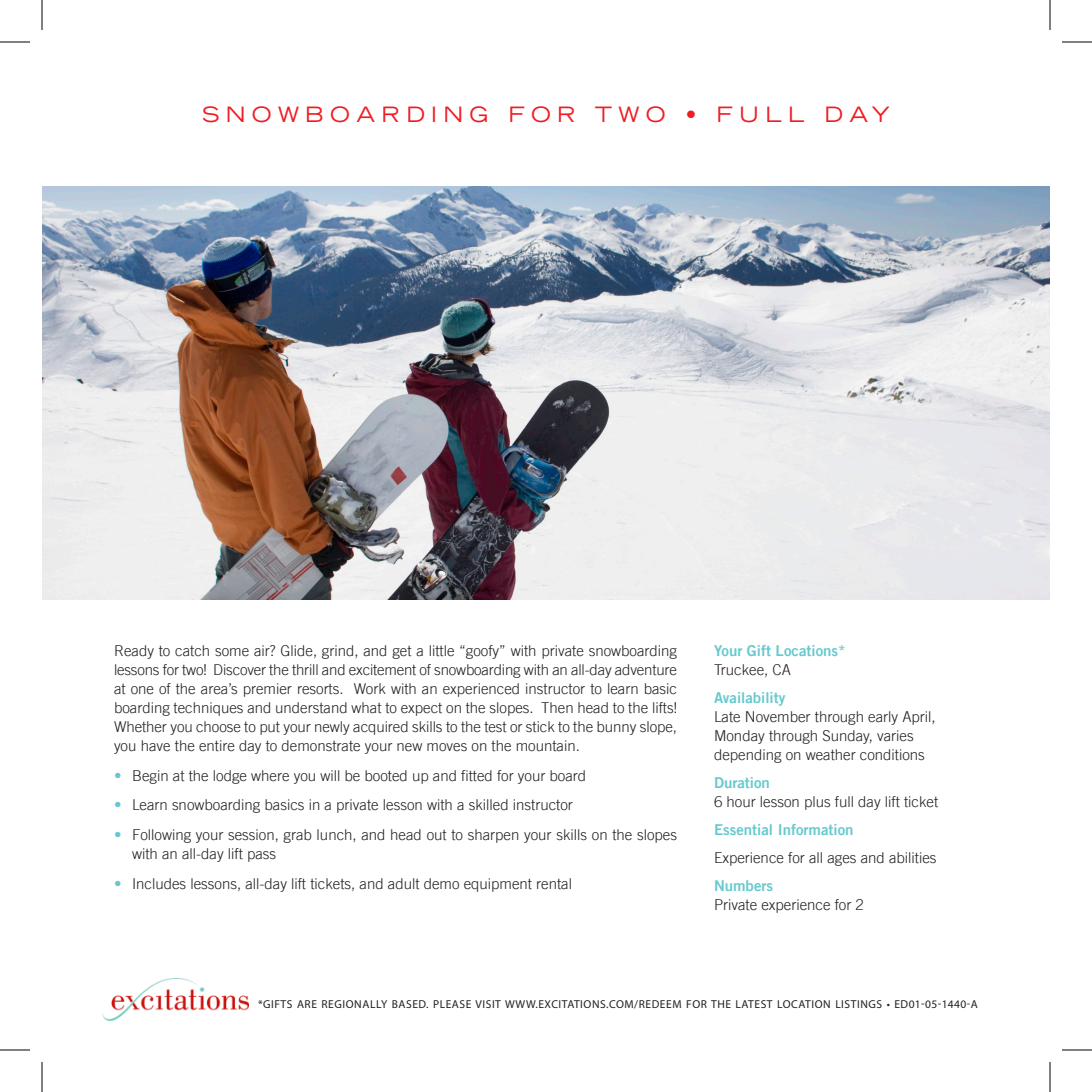
<style>
.page{position:relative;width:1092px;height:1092px;background:#fff}
.page>*{position:absolute;margin:0;border:0;box-sizing:border-box;transform-origin:0 0}
.Head{font:expanded 21px "Trade Gothic LT";letter-spacing:.3em;color:#ee1d23}
.t1{font:300 15px/19px "Trade Gothic LT";color:#231f20}
.t2{font:15px/19px "Trade Gothic LT Bold Two";color:#67c9cf}
.t3{font:300 15px/29.8px "Trade Gothic LT";color:#67c9cf;text-align:justify}
.t4{font:11.6px "Myriad Pro";letter-spacing:.05em;color:#231f20}
.s1{font-family:"Trade Gothic LT";font-weight:300;color:#231f20}
.s2{font-family:"Trade Gothic LT Bold Two";font-weight:400;color:#67c9cf}
</style>
<div class="page">
<img style="left:102px;top:978px;width:147px;height:42px">
<img style="left:42px;top:186px;width:1008px;height:414px">
<hr style="left:0;top:42px;width:30px;height:1px;background:#000">
<hr style="left:1062px;top:42px;width:30px;height:1px;background:#000">
<hr style="left:0;top:1050px;width:30px;height:1px;background:#000">
<hr style="left:1062px;top:1050px;width:30px;height:1px;background:#000">
<hr style="left:42px;top:0;width:1px;height:30px;background:#000">
<hr style="left:42px;top:1062px;width:1px;height:30px;background:#000">
<hr style="left:1050px;top:0;width:1px;height:30px;background:#000">
<hr style="left:1050px;top:1062px;width:1px;height:30px;background:#000">
<p class="Head" style="left:202px;top:100px;width:690px">SNOWBOARDING FOR TWO • FULL D AY</p>
<p class="t1" style="left:114px;top:641px;width:565px;text-align:justify">Ready to catch some air? Glide, grind, and get a little “goofy” with private snowboarding lessons for two! Discover the thrill and excitement of snowboarding with an all-day adventure at one of the area’s premier resorts. Work with an experienced instructor to learn basic boarding techniques and understand what to expect on the slopes. Then head to the lifts!<br>Whether you choose to put your newly acquired skills to the test or stick to the bunny slope, you have the entire day to demonstrate your new moves on the mountain.</p>
<p class="t1" style="left:132px;top:766px;width:456px">Begin at the lodge where you will be booted up and fitted for your board</p>
<p class="t1" style="left:132px;top:795px;width:442px">Learn snowboarding basics in a private lesson with a skilled instructor</p>
<p class="t1" style="left:132px;top:825px;width:547px">Following your session, grab lunch, and head out to sharpen your skills on the slopes with an all-day lift pass</p>
<p class="t1" style="left:132px;top:874px;width:442px">Includes lessons, all-day lift tickets, and adult demo equipment rental</p>
<p class="t3" style="left:114px;top:760px;width:9px">• • •</p>
<p class="t3" style="left:114px;top:869px;width:9px">•</p>
<p class="t2" style="left:714px;top:641px;width:133px">Your Gift Locations*<br><span class="s1">Truckee, CA</span></p>
<p class="t1" style="left:714px;top:688px;width:223px"><span class="s2">Availability<br></span>Late November through early April,<br>Monday through Sunday, varies depending on weather conditions</p>
<p class="t1" style="left:714px;top:773px;width:226px"><span class="s2">Duration<br></span>6 hour lesson plus full day lift ticket</p>
<p class="t2" style="left:714px;top:820px;width:141px">Essential Information</p>
<p class="t1" style="left:714px;top:848px;width:224px">Experience for all ages and abilities</p>
<p class="t1" style="left:714px;top:876px;width:151px"><span class="s2">Numbers<br></span>Private experience for 2</p>
<p class="t4" style="left:258px;top:997px;width:389px">*GIFTS ARE REGIONALLY BASED. PLEASE VISIT WWW.EXCITATIONS.COM/REDEEM</p>
<p class="t4" style="left:686px;top:997px;width:293px">FOR THE LATEST LOCATION LISTINGS • ED01-05-1440-A</p>
</div>
